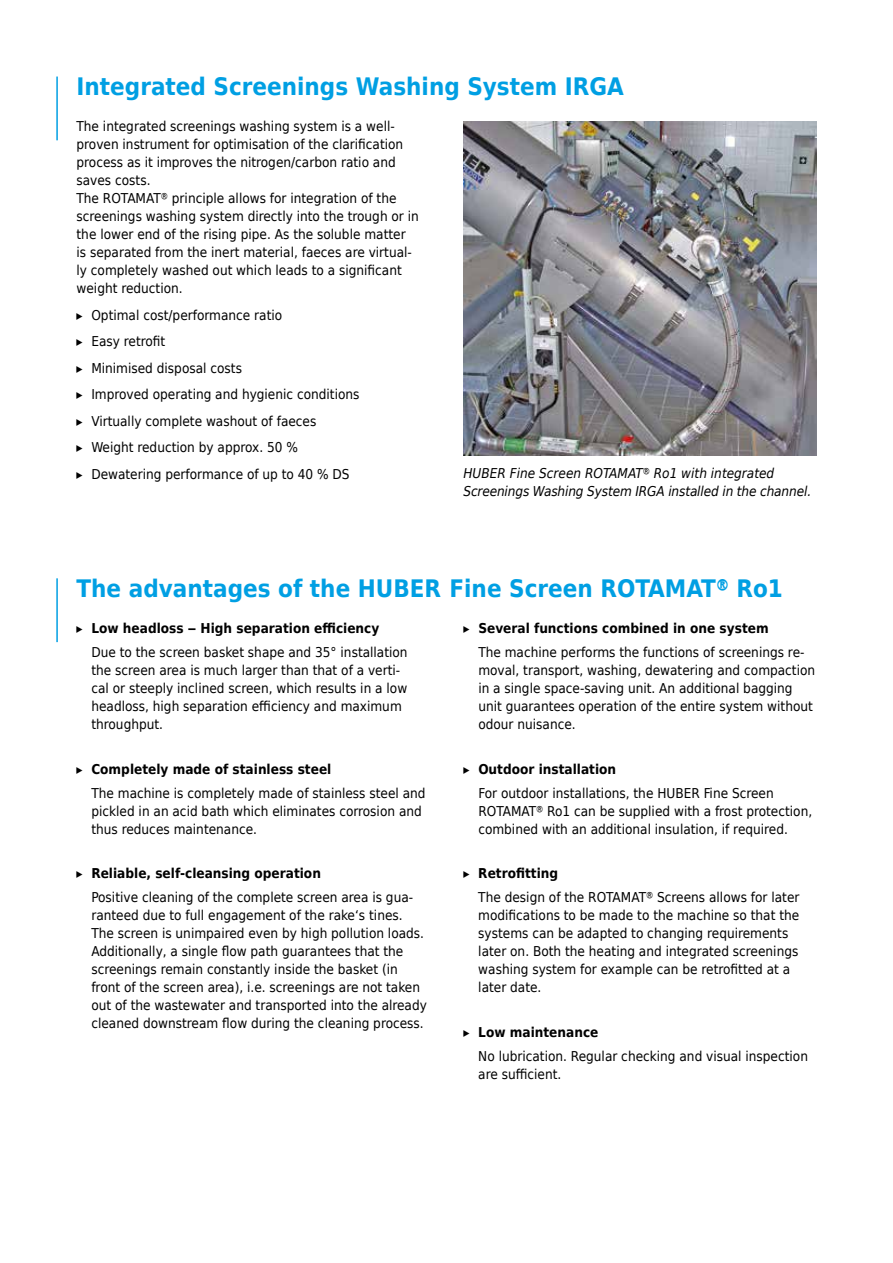
<style>
.page{position:relative;width:893px;height:1263px;background:#fff}
.page>*{position:absolute;margin:0;border:0;box-sizing:border-box;transform-origin:0 0}
.t1{font:700 24px "Huber Tec";color:#009fe3}
.t2{font:13.5px/18px "Huber Tec";color:#000}
.t3{font:italic 13.5px/18px "Huber Tec";letter-spacing:-.01em;color:#000}
.s1{font-weight:700}
</style>
<div class="page">
<hr style="left:56px;top:77px;width:2px;height:63px;background:#009fe3">
<hr style="left:56px;top:578px;width:2px;height:64px;background:#009fe3">
<img style="left:463px;top:121px;width:353px;height:334px">
<h1 class="t1" style="left:77px;top:67px;width:549px">Integrated Screenings Washing System IRGA</h1>
<p class="t2" style="left:77px;top:117px;width:344px">The integrated screenings washing system is a well&shy;proven instrument for optimisation of the clarification process as it improves the nitrogen/carbon ratio and saves costs.<br>The ROTAMAT® principle allows for integration of the screenings washing system directly into the trough or in the lower end of the rising pipe. As the soluble matter<br>is separated from the inert material, faeces are virtual&shy;ly completely washed out which leads to a significant weight reduction.</p>
<p class="t2" style="left:76px;top:301px;width:285px;line-height:26.5px">▸ Optimal cost/performance ratio<br>▸ Easy retrofit<br>▸ Minimised disposal costs<br>▸ Improved operating and hygienic conditions ▸ Virtually complete washout of faeces<br>▸ Weight reduction by approx. 50 %<br>▸ Dewatering performance of up to 40 % DS</p>
<p class="t3" style="left:463px;top:464px;width:349px">HUBER Fine Screen ROTAMAT® Ro1 with integrated<br>Screenings Washing System IRGA installed in the channel.</p>
<h1 class="t1" style="left:77px;top:568px;width:708px">The advantages of the HUBER Fine Screen ROTAMAT® Ro1</h1>
<p class="t2" style="left:91px;top:616px;width:318px;line-height:24px;text-indent:-15px">▸ <span class="s1">Low headloss – High separation efficiency<br></span>Due to the screen basket shape and 35° installation</p>
<p class="t2" style="left:91px;top:661px;width:317px">the screen area is much larger than that of a verti&shy;cal or steeply inclined screen, which results in a low headloss, high separation efficiency and maximum throughput.</p>
<p class="t2" style="left:91px;top:756px;width:336px;line-height:24px;text-indent:-15px">▸ <span class="s1">Completely made of stainless steel<br></span>The machine is completely made of stainless steel and</p>
<p class="t2" style="left:91px;top:801px;width:332px">pickled in an acid bath which eliminates corrosion and thus reduces maintenance.</p>
<p class="t2" style="left:91px;top:861px;width:323px;line-height:24px;text-indent:-15px">▸ <span class="s1">Reliable, self-cleansing operation<br></span>Positive cleaning of the complete screen area is gua-</p>
<p class="t2" style="left:91px;top:906px;width:337px">ranteed due to full engagement of the rake‘s tines.<br>The screen is unimpaired even by high pollution loads.<br>Additionally, a single flow path guarantees that the screenings remain constantly inside the basket (in front of the screen area), i.e. screenings are not taken out of the wastewater and transported into the already cleaned downstream flow during the cleaning process.</p>
<p class="t2" style="left:478px;top:616px;width:328px;line-height:24px;text-indent:-15px">▸ <span class="s1">Several functions combined in one system<br></span>The machine performs the functions of screenings re-</p>
<p class="t2" style="left:478px;top:661px;width:338px">moval, transport, washing, dewatering and compaction in a single space-saving unit. An additional bagging unit guarantees operation of the entire system without odour nuisance.</p>
<p class="t2" style="left:478px;top:756px;width:297px;line-height:24px;text-indent:-15px">▸ <span class="s1">Outdoor installation<br></span>For outdoor installations, the HUBER Fine Screen</p>
<p class="t2" style="left:478px;top:801px;width:335px">ROTAMAT® Ro1 can be supplied with a frost protection, combined with an additional insulation, if required.</p>
<p class="t2" style="left:478px;top:861px;width:323px;line-height:24px;text-indent:-15px">▸ <span class="s1">Retrofitting<br></span>The design of the ROTAMAT® Screens allows for later</p>
<p class="t2" style="left:478px;top:906px;width:322px">modifications to be made to the machine so that the systems can be adapted to changing requirements later on. Both the heating and integrated screenings washing system for example can be retrofitted at a later date.</p>
<p class="t2" style="left:478px;top:1019px;width:331px;line-height:24px;text-indent:-15px">▸ <span class="s1">Low maintenance<br></span>No lubrication. Regular checking and visual inspection</p>
<p class="t2" style="left:478px;top:1064px;width:85px">are sufficient.</p>
</div>
